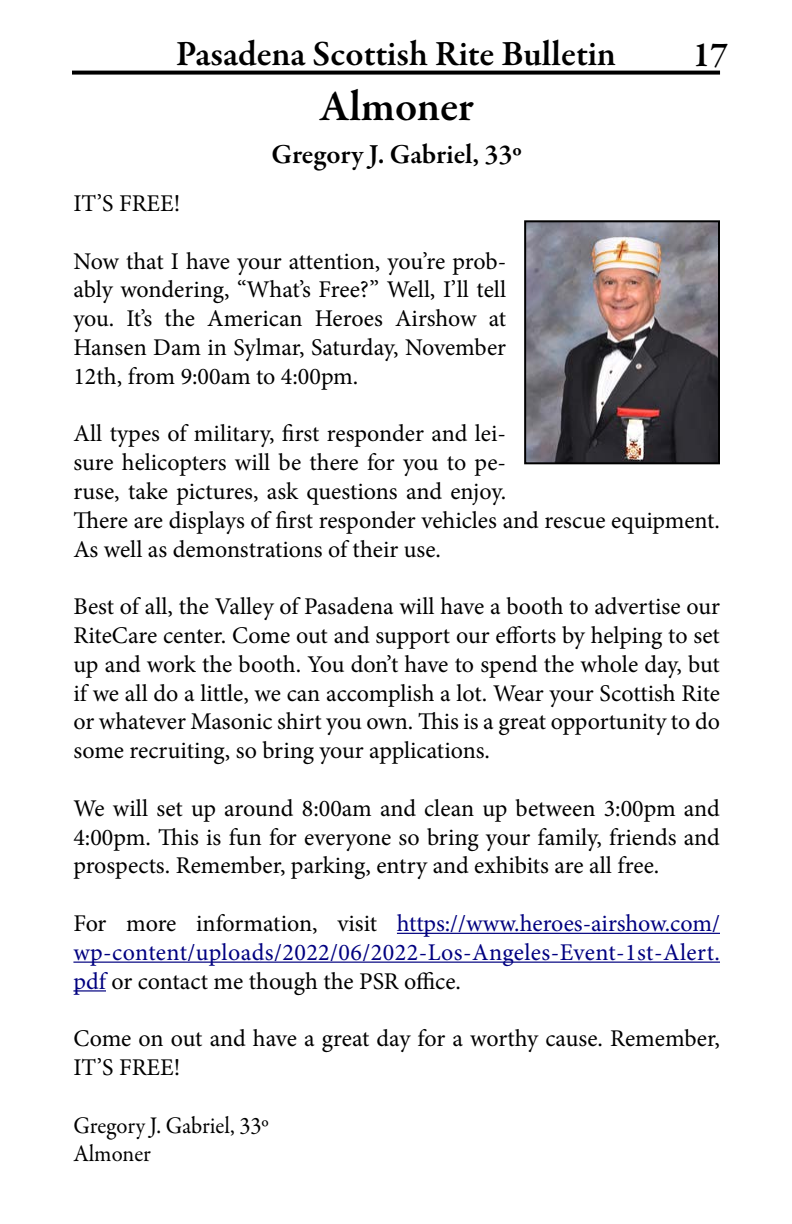
<style>
.page{position:relative;width:792px;height:1224px;background:#fff}
.page>*{position:absolute;margin:0;border:0;box-sizing:border-box;transform-origin:0 0}
.t1{font:600 44px "Garamond Premr Pro";letter-spacing:-.005em;color:#000}
.t2{font:600 36px "Garamond Premr Pro";color:#000}
.t3{font:600 28px "Garamond Premr Pro";letter-spacing:-.005em;color:#000}
.t4{font:24px/28.8px "Minion Pro";color:#000;text-align:justify}
.t5{font:24px/28.8px "Minion Pro";letter-spacing:.005em;color:#000080;text-align:justify}
.t6{font:24px/28.8px "Garamond Premr Pro";color:#000;scale:.95 1}
.s1{color:#000}
</style>
<div class="page">
<svg style="left:72px;top:71px;width:648px;height:4px;background:#1a1a1a"></svg>
<hr style="left:397px;top:933px;width:323px;height:1px;background:#000080">
<hr style="left:73px;top:962px;width:647px;height:1px;background:#000080">
<hr style="left:73px;top:990px;width:33px;height:2px;background:#000080">
<img style="left:527px;top:223px;width:190px;height:238px">
<div style="left:524px;top:220px;width:196px;height:244px;border:2px solid #000"></div>
<h2 class="t2" style="left:176px;top:32px;width:442px">Pasadena Scottish Rite Bulletin</h2>
<h2 class="t2" style="left:693px;top:33px;width:37px">17</h2>
<h1 class="t1" style="left:320px;top:79px;width:155px">Almoner</h1>
<p class="t3" style="left:272px;top:137px;width:252px">Gregory J. Gabriel, 33º</p>
<p class="t4" style="left:73px;top:189px;width:109px">IT’S FREE!</p>
<p class="t4" style="left:73px;top:247px;width:434px">Now that I have your attention, you’re prob&shy;ably wondering, “What’s Free?” Well, I’ll tell you. It’s the American Heroes Airshow at Hansen Dam in Sylmar, Saturday, November 12th, from 9:00am to 4:00pm.</p>
<p class="t4" style="left:73px;top:419px;width:648px;text-align:left">All types of military, first responder and lei-<br>sure helicopters will be there for you to pe-<br>ruse, take pictures, ask questions and enjoy.<br>There are displays of first responder vehicles and rescue equipment.<br>As well as demonstrations of their use.</p>
<p class="t4" style="left:73px;top:592px;width:648px">Best of all, the Valley of Pasadena will have a booth to advertise our RiteCare center. Come out and support our efforts by helping to set up and work the booth. You don’t have to spend the whole day, but if we all do a little, we can accomplish a lot. Wear your Scottish Rite or whatever Masonic shirt you own. This is a great opportunity to do some recruiting, so bring your applications.</p>
<p class="t4" style="left:73px;top:794px;width:648px">We will set up around 8:00am and clean up between 3:00pm and 4:00pm. This is fun for everyone so bring your family, friends and prospects. Remember, parking, entry and exhibits are all free.</p>
<p class="t5" style="left:73px;top:909px;width:648px"><span class="s1">For more information, visit</span> https://www.heroes-airshow.com/ wp-content/uploads/2022/06/2022-Los-Angeles-Event-1st-Alert. pdf <span class="s1">or contact me though the PSR office.</span></p>
<p class="t4" style="left:73px;top:1024px;width:648px">Come on out and have a great day for a worthy cause. Remember,<br>IT’S FREE!</p>
<p class="t6" style="left:73px;top:1111px;width:207px">Gregory J. Gabriel, 33º<br>Almoner</p>
</div>
